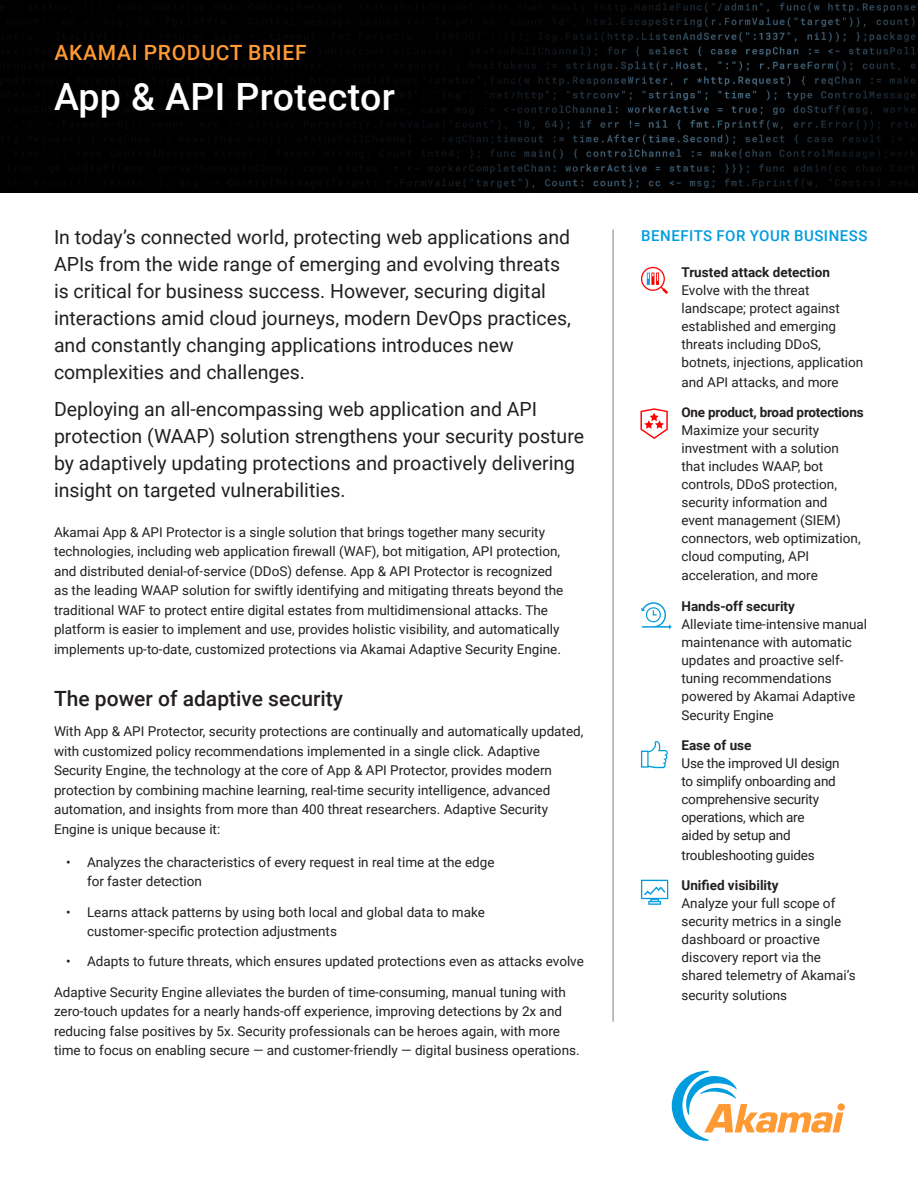
<style>
.page{position:relative;width:918px;height:1188px;background:#fff}
.page>*{position:absolute;margin:0;border:0;box-sizing:border-box;transform-origin:0 0}
.t1{font:500 37.5px "Roboto";letter-spacing:.01em;color:#fff}
.t2{font:500 21px "Roboto";color:#231f20}
.t3{font:500 21px "Roboto";letter-spacing:.035em;color:#f93}
.t4{font:19.5px/27px "Roboto";color:#231f20}
.t5{font:500 15px "Roboto";letter-spacing:.035em;color:#009cde}
.t6{font:13.5px/18px "Roboto";color:#231f20}
.t7{font:700 13.5px "Roboto";color:#231f20}
</style>
<div class="page">
<img style="left:0;top:0;width:918px;height:192px">
<svg style="left:672px;top:1071px;width:171px;height:70px"></svg>
<hr style="left:612px;top:230px;width:2px;height:792px;background:#a9abad">
<svg style="left:640px;top:408px;width:28px;height:31px"></svg>
<svg style="left:641px;top:880px;width:27px;height:25px"></svg>
<svg style="left:641px;top:267px;width:27px;height:27px"></svg>
<svg style="left:641px;top:602px;width:31px;height:27px"></svg>
<svg style="left:641px;top:741px;width:27px;height:27px"></svg>
<h2 class="t3" style="left:54px;top:44px;width:254px">AKAMAI PRODUCT BRIEF</h2>
<h1 class="t1" style="left:54px;top:82px;width:343px">App &amp; API Protector</h1>
<p class="t4" style="left:54px;top:225px;width:518px">In today’s connected world, protecting web applications and APIs from the wide range of emerging and evolving threats is critical for business success. However, securing digital interactions amid cloud journeys, modern DevOps practices, and constantly changing applications introduces new complexities and challenges.</p>
<h3 class="t4" style="left:54px;top:397px;width:532px">Deploying an all-encompassing web application and API protection (WAAP) solution strengthens your security posture by adaptively updating protections and proactively delivering insight on targeted vulnerabilities.</h3>
<p class="t6" style="left:54px;top:523px;width:511px;line-height:19.5px">Akamai App &amp; API Protector is a single solution that brings together many security technologies, including web application firewall (WAF), bot mitigation, API protection, and distributed denial-of-service (DDoS) defense. App &amp; API Protector is recognized as the leading WAAP solution for swiftly identifying and mitigating threats beyond the traditional WAF to protect entire digital estates from multidimensional attacks. The platform is easier to implement and use, provides holistic visibility, and automatically implements up-to-date, customized protections via Akamai Adaptive Security Engine.</p>
<h2 class="t2" style="left:54px;top:690px;width:291px">The power of adaptive security</h2>
<p class="t6" style="left:54px;top:723px;width:531px;line-height:19.5px">With App &amp; API Protector, security protections are continually and automatically updated, with customized policy recommendations implemented in a single click. Adaptive Security Engine, the technology at the core of App &amp; API Protector, provides modern protection by combining machine learning, real-time security intelligence, advanced automation, and insights from more than 400 threat researchers. Adaptive Security Engine is unique because it:</p>
<p class="t6" style="left:87px;top:853px;width:409px;line-height:19.5px;text-indent:-21px">• Analyzes the characteristics of every request in real time at the edge for faster detection</p>
<p class="t6" style="left:87px;top:903px;width:400px;line-height:19.5px;text-indent:-21px">• Learns attack patterns by using both local and global data to make customer-specific protection adjustments</p>
<p class="t6" style="left:66px;top:953px;width:519px">• Adapts to future threats, which ensures updated protections even as attacks evolve</p>
<p class="t6" style="left:54px;top:983px;width:527px;line-height:19.5px">Adaptive Security Engine alleviates the burden of time-consuming, manual tuning with zero-touch updates for a nearly hands-off experience, improving detections by 2x and reducing false positives by 5x. Security professionals can be heroes again, with more time to focus on enabling secure — and customer-friendly — digital business operations.</p>
<p class="t5" style="left:641px;top:230px;width:228px">BENEFITS FOR YOUR BUSINESS</p>
<p class="t7" style="left:681px;top:267px;width:150px">Trusted attack detection</p>
<p class="t6" style="left:681px;top:282px;width:183px">Evolve with the threat landscape; protect against established and emerging threats including DDoS, botnets, injections, application</p>
<p class="t6" style="left:681px;top:374px;width:159px">and API attacks, and more</p>
<p class="t7" style="left:681px;top:407px;width:184px">One product, broad protections</p>
<p class="t6" style="left:681px;top:422px;width:181px">Maximize your security investment with a solution that includes WAAP, bot controls, DDoS protection, security information and event management (SIEM) connectors, web optimization, cloud computing, API</p>
<p class="t6" style="left:681px;top:567px;width:138px">acceleration, and more</p>
<p class="t7" style="left:681px;top:600px;width:115px">Hands-off security</p>
<p class="t6" style="left:681px;top:616px;width:187px">Alleviate time-intensive manual maintenance with automatic updates and proactive self&shy;tuning recommendations powered by Akamai Adaptive</p>
<p class="t6" style="left:681px;top:707px;width:94px">Security Engine</p>
<p class="t7" style="left:681px;top:740px;width:72px">Ease of use</p>
<p class="t6" style="left:681px;top:756px;width:160px">Use the improved UI design to simplify onboarding and comprehensive security operations, which are aided by setup and</p>
<p class="t6" style="left:681px;top:847px;width:135px">troubleshooting guides</p>
<p class="t7" style="left:681px;top:876px;width:99px">Unified visibility</p>
<p class="t6" style="left:681px;top:895px;width:176px">Analyze your full scope of security metrics in a single dashboard or proactive discovery report via the shared telemetry of Akamai’s</p>
<p class="t6" style="left:681px;top:987px;width:107px">security solutions</p>
</div>
